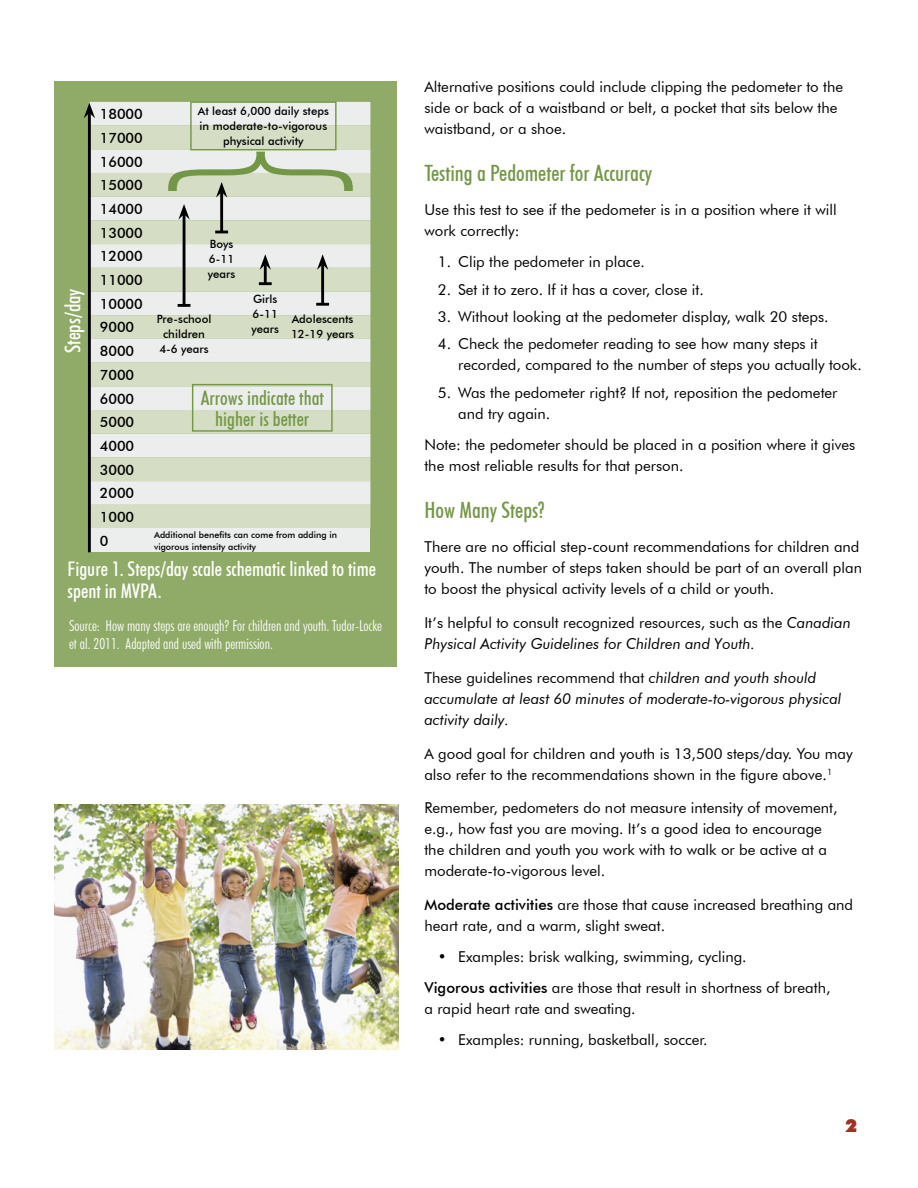
<style>
.page{position:relative;width:918px;height:1188px;background:#fff}
.page>*{position:absolute;margin:0;border:0;box-sizing:border-box;transform-origin:0 0}
.t1{font:300 199.95px "Futura BT";color:#749747;scale:.6 1}
.t2{font:500 condensed 22.5px "Futura BT";color:#749747}
.t3{font:500 condensed 21.45px "Futura BT";color:#fff}
.t4{font:500 condensed 20.1px/21.6px "Futura BT";color:#fff}
.t5{font:500 condensed 19.95px/21.5px "Futura BT";color:#749747;text-align:center}
.t6{font:900 18px "Futura BT";color:#a03123}
.t7{font:15px/21px "Futura BT";color:#000}
.t8{font:italic 15px/21px "Futura BT";color:#000}
.t9{font:300 condensed 15px/18px "Futura BT";color:#fff}
.t10{font:500 14.25px/23.7px "Futura BT";color:#000}
.t11{font:500 11.4px/15px "Futura BT";color:#000}
.t12{font:500 9px/12px "Futura BT";color:#000}
.s1{font-style:normal}
.s2{font-weight:500}
</style>
<div class="page">
<img style="left:54px;top:804px;width:345px;height:245px">
<div style="left:54px;top:81px;width:342px;height:586px;background:#90aa68"></div>
<div style="left:90px;top:102px;width:280px;height:24px;background:#eceded"></div>
<svg style="left:91px;top:126px;width:279px;height:402px;background:#dee4d6"></svg>
<div style="left:90px;top:528px;width:280px;height:24px;background:#eceded"></div>
<hr style="left:88px;top:113px;width:3px;height:439px;background:#000">
<svg style="left:84px;top:103px;width:11px;height:15px"></svg>
<hr style="left:183px;top:214px;width:2px;height:91px;background:#000">
<svg style="left:178px;top:204px;width:12px;height:16px"></svg>
<svg style="left:178px;top:304px;width:12px;height:3px"></svg>
<hr style="left:220px;top:192px;width:3px;height:40px;background:#000">
<svg style="left:216px;top:182px;width:11px;height:16px"></svg>
<svg style="left:215px;top:231px;width:13px;height:2px"></svg>
<hr style="left:264px;top:264px;width:3px;height:20px;background:#000">
<svg style="left:260px;top:254px;width:11px;height:16px"></svg>
<svg style="left:259px;top:282px;width:13px;height:3px"></svg>
<hr style="left:321px;top:264px;width:3px;height:40px;background:#000">
<svg style="left:317px;top:254px;width:11px;height:16px"></svg>
<svg style="left:316px;top:303px;width:13px;height:3px"></svg>
<div style="left:192px;top:384px;width:141px;height:48px;border:1px solid #749747"></div>
<div style="left:190px;top:101px;width:147px;height:49px;border:1px solid #749747"></div>
<p class="t11" style="left:198px;top:104px;width:133px;text-align:center">At least 6,000 daily steps in moderate-to-vigorous physical activity</p>
<p class="t10" style="left:100px;top:102px;width:45px">18000<br>17000<br>16000<br>15000<br>14000<br>13000<br>12000<br>11000<br>10000<br>9000<br>8000<br>7000<br>6000<br>5000<br>4000<br>3000<br>2000<br>1000<br>0</p>
<h3 class="t4" style="left:68px;top:558px;width:310px">Figure 1. Steps/day scale schematic linked to time spent in MVPA.</h3>
<h1 class="t1" style="left:120px;top:201px;width:101px;rotate:-90deg">}</h1>
<p class="t11" style="left:208px;top:237px;width:29px">Boys<br>6-11 years</p>
<h3 class="t3" style="left:60px;top:353px;width:66px;rotate:-90deg">Steps/day</h3>
<p class="t11" style="left:252px;top:291px;width:29px">Girls<br>6-11 years</p>
<p class="t11" style="left:291px;top:311px;width:65px">Adolescents<br>12-19 years</p>
<p class="t11" style="left:157px;top:312px;width:56px;text-align:center">Pre-school children<br>4-6 years</p>
<h3 class="t5" style="left:201px;top:387px;width:125px">Arrows indicate that higher is better</h3>
<p class="t12" style="left:154px;top:529px;width:184px">Additional benefits can come from adding in vigorous intensity activity</p>
<p class="t9" style="left:69px;top:616px;width:315px">Source: How many steps are enough? For children and youth. Tudor-Locke et al. 2011. Adapted and used with permission.</p>
<p class="t7" style="left:424px;top:76px;width:420px">Alternative positions could include clipping the pedometer to the side or back of a waistband or belt, a pocket that sits below the waistband, or a shoe.</p>
<h2 class="t2" style="left:424px;top:160px;width:229px">Testing a Pedometer for Accuracy</h2>
<p class="t7" style="left:424px;top:199px;width:414px">Use this test to see if the pedometer is in a position where it will work correctly:</p>
<p class="t7" style="left:438px;top:251px;width:208px">1. Clip the pedometer in place.</p>
<p class="t7" style="left:438px;top:279px;width:267px">2. Set it to zero. If it has a cover, close it.</p>
<p class="t7" style="left:438px;top:306px;width:392px">3. Without looking at the pedometer display, walk 20 steps.</p>
<p class="t7" style="left:458px;top:334px;width:405px;text-indent:-20px">4. Check the pedometer reading to see how many steps it recorded, compared to the number of steps you actually took.</p>
<p class="t7" style="left:458px;top:382px;width:381px;text-indent:-20px">5. Was the pedometer right? If not, reposition the pedometer and try again.</p>
<p class="t7" style="left:424px;top:434px;width:432px">Note: the pedometer should be placed in a position where it gives the most reliable results for that person.</p>
<h2 class="t2" style="left:424px;top:496px;width:122px">How Many Steps?</h2>
<p class="t7" style="left:424px;top:536px;width:439px">There are no official step-count recommendations for children and youth. The number of steps taken should be part of an overall plan to boost the physical activity levels of a child or youth.</p>
<p class="t8" style="left:424px;top:612px;width:428px"><span class="s1">It’s helpful to consult recognized resources, such as the</span> Canadian<br>Physical Activity Guidelines for Children and Youth.</p>
<p class="t8" style="left:424px;top:667px;width:419px"><span class="s1">These guidelines recommend that</span> children and youth should accumulate at least 60 minutes of moderate-to-vigorous physical activity daily.</p>
<p class="t7" style="left:424px;top:743px;width:430px">A good goal for children and youth is 13,500 steps/day. You may also refer to the recommendations shown in the figure above.<sup>1</sup></p>
<p class="t7" style="left:424px;top:798px;width:415px">Remember, pedometers do not measure intensity of movement, e.g., how fast you are moving. It’s a good idea to encourage the children and youth you work with to walk or be active at a moderate-to-vigorous level.</p>
<p class="t7" style="left:424px;top:894px;width:430px"><span class="s2">Moderate activities</span> are those that cause increased breathing and heart rate, and a warm, slight sweat.</p>
<p class="t7" style="left:424px;top:941px;width:408px;line-height:30.8px;text-indent:14px">• Examples: brisk walking, swimming, cycling.<br><span class="s2">Vigorous activities</span> are those that result in shortness of breath,</p>
<p class="t7" style="left:424px;top:998px;width:213px">a rapid heart rate and sweating.</p>
<p class="t7" style="left:438px;top:1029px;width:271px">• Examples: running, basketball, soccer.</p>
<p class="t6" style="left:845px;top:1114px;width:14px">2</p>
</div>
